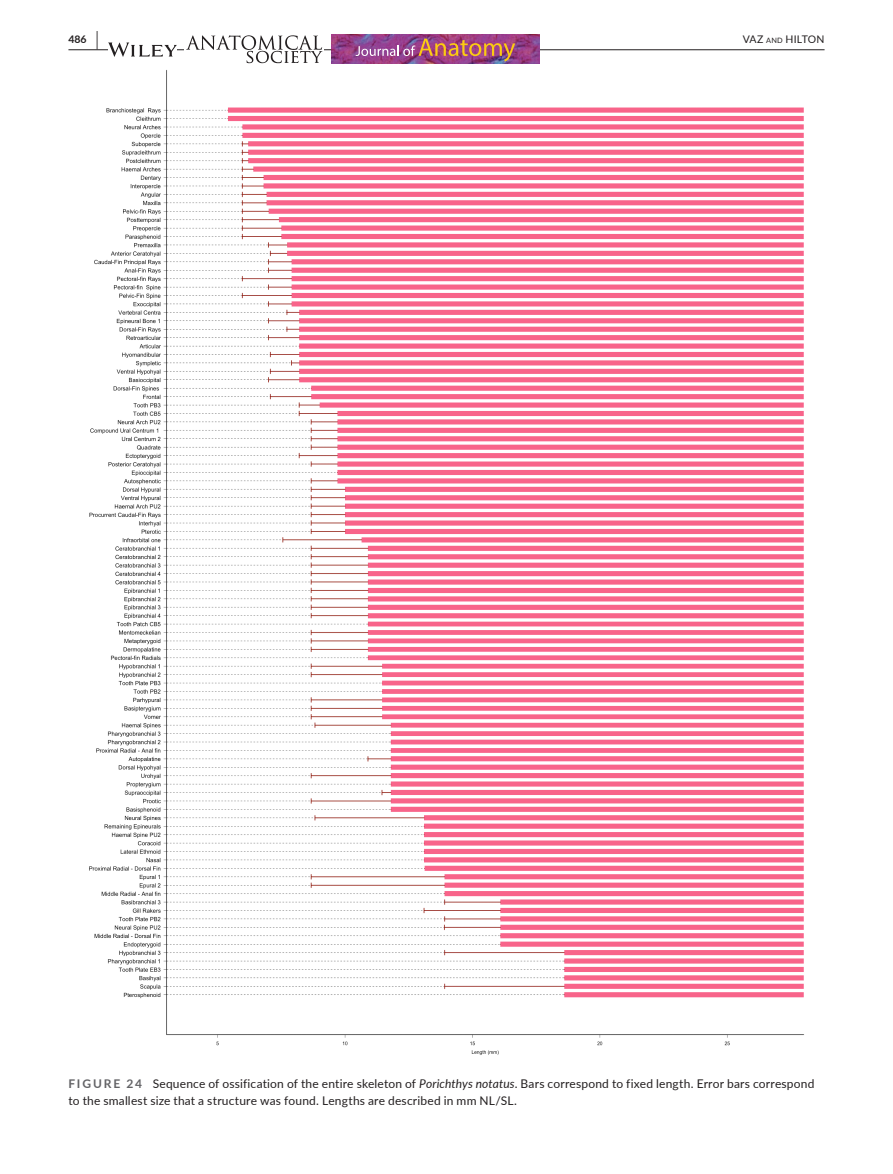
<style>
.page{position:relative;width:893px;height:1174px;background:#fff}
.page>*{position:absolute;margin:0;border:0;box-sizing:border-box;transform-origin:0 0}
.t1{font:12px/16.5px "Lato";letter-spacing:.015em;color:#231f20}
.t2{font:10.5px "Lato";letter-spacing:.02em;color:#231f20}
.t3{font:700 10.5px "Lato";color:#231f20}
.s1{font-size:19.5px}
.s2{font-size:7.35px}
.s3{font-weight:700;color:#636366}
.s4{font-style:italic}
</style>
<div class="page">
<hr style="left:68px;top:49px;width:756px;height:1px;background:#231f20">
<svg style="left:108px;top:42px;width:69px;height:15px"></svg>
<img style="left:185px;top:35px;width:139px;height:29px">
<img style="left:331px;top:34px;width:209px;height:30px">
<img style="left:356px;top:39px;width:159px;height:22px">
<img style="left:89px;top:70px;width:715px;height:985px">
<p class="t3" style="left:68px;top:31px;width:31px">486 <span class="s1">|</span></p>
<p class="t2" style="left:743px;top:31px;width:83px">VAZ <span class="s2">and</span> HILTON</p>
<p class="t1" style="left:68px;top:1075px;width:748px"><span class="s3">FIGURE 24</span> Sequence of ossification of the entire skeleton of <span class="s4">Porichthys notatus</span>. Bars correspond to fixed length. Error bars correspond to the smallest size that a structure was found. Lengths are described in mm NL/SL.</p>
</div>
